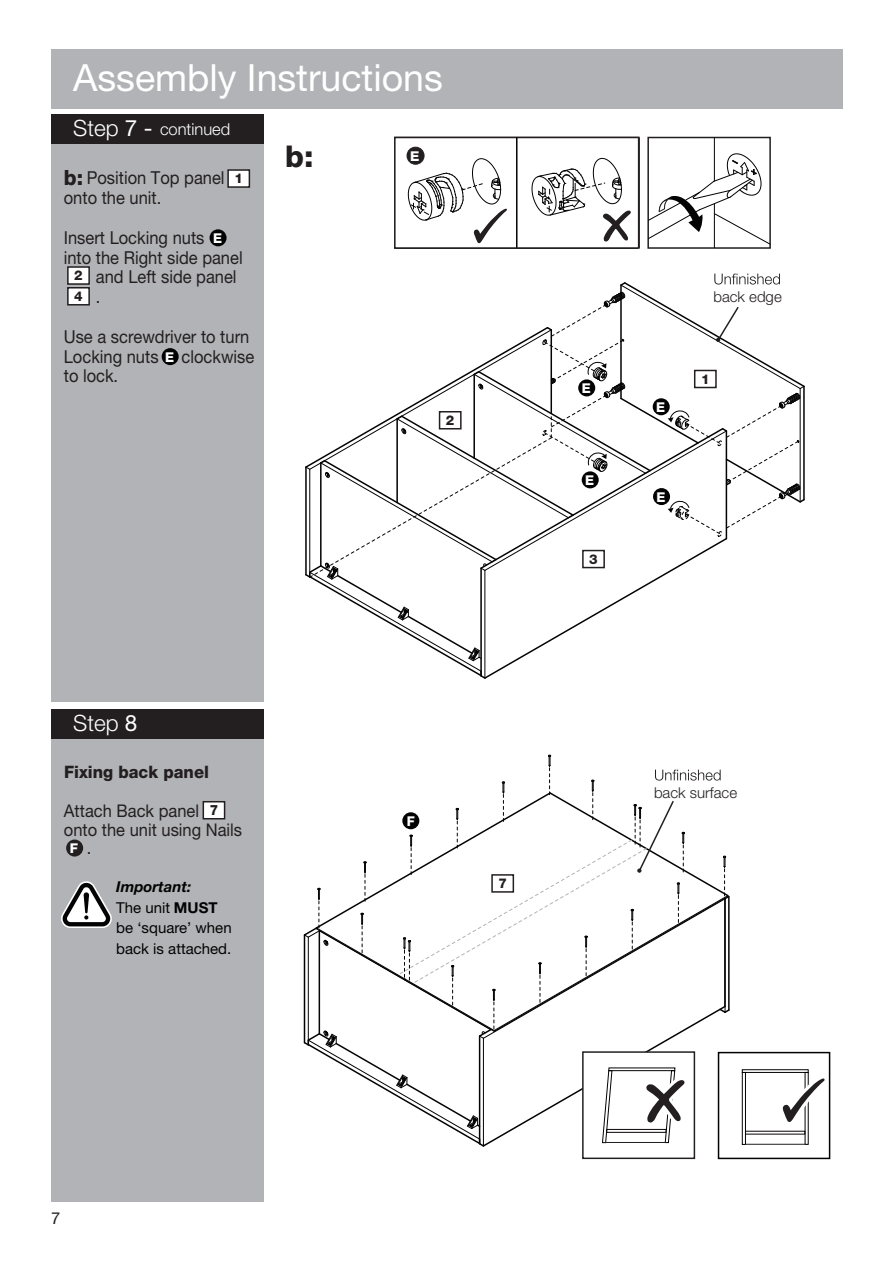
<style>
.page{position:relative;width:893px;height:1262px;background:#fff}
.page>*{position:absolute;margin:0;border:0;box-sizing:border-box;transform-origin:0 0}
.t1{font:37.5px "Helvetica Neue LT Std";color:#fff}
.t2{font:800 30px "Helvetica Neue LT Std";color:#231f20}
.t3{font:300 22.5px "Helvetica Neue LT Std";color:#fff}
.t4{font:800 21px "Helvetica Neue LT Std";color:#231f20}
.t5{font:17.85px/19.8px "Helvetica Neue LT Std";color:#231f20;scale:.92 1}
.t6{font:17.55px "Helvetica Neue LT Std";color:#231f20;scale:.94 1}
.t7{font:800 17.1px "Helvetica Neue LT Std";color:#231f20;scale:.96 1}
.t8{font:300 16.5px "Helvetica Neue LT Std";color:#fff}
.t9{font:16.5px "Helvetica Neue LT Std";color:#231f20}
.t10{font:15px/20.4px "Helvetica Neue LT Std";color:#030303}
.t11{font:300 15px "Helvetica Neue LT Std";color:#231f20}
.t12{font:800 14.25px "Helvetica Neue LT Std";color:#231f20;scale:.95 1}
.t13{font:800 13.5px "Helvetica Neue LT Std";color:#fff}
.t14{font:800 13.5px "Helvetica Neue LT Std";color:#231f20}
.s1{font-weight:400}
.s2{font-weight:700;font-style:italic}
.s3{font-weight:700}
</style>
<div class="page">
<div style="left:582px;top:1051px;width:113px;height:108px;background:#fff;border:2px solid #231f20"></div>
<div style="left:51px;top:137px;width:213px;height:1065px;background:#b2b3b7"></div>
<div style="left:51px;top:50px;width:791px;height:59px;background:#b2b3b7"></div>
<div style="left:51px;top:709px;width:213px;height:30px;background:#231f20"></div>
<div style="left:47px;top:702px;width:221px;height:7px;background:#fff"></div>
<div style="left:51px;top:115px;width:213px;height:29px;background:#231f20"></div>
<div style="left:227px;top:169px;width:23px;height:19px;background:#fff;border:2px solid #231f20"></div>
<div style="left:209px;top:229px;width:17px;height:17px;background:#030303;border-radius:50%"></div>
<div style="left:67px;top:266px;width:23px;height:19px;background:#fff;border:2px solid #231f20"></div>
<div style="left:162px;top:348px;width:17px;height:17px;background:#030303;border-radius:50%"></div>
<div style="left:67px;top:287px;width:23px;height:18px;background:#fff;border:2px solid #231f20"></div>
<div style="left:717px;top:1051px;width:113px;height:108px;border:2px solid #030303"></div>
<div style="left:742px;top:1072px;width:3px;height:72px;border:1px solid #030303"></div>
<div style="left:741px;top:1069px;width:67px;height:3px;border:1px solid #030303"></div>
<hr style="left:745px;top:1143px;width:59px;height:1px;background:#231f20">
<svg style="left:303px;top:754px;width:428px;height:394px"></svg>
<svg style="left:782px;top:1075px;width:46px;height:50px"></svg>
<div style="left:402px;top:812px;width:17px;height:17px;background:#030303;border-radius:50%"></div>
<div style="left:491px;top:874px;width:23px;height:18px;background:#fff;border:2px solid #231f20"></div>
<div style="left:66px;top:839px;width:17px;height:17px;background:#231f20;border-radius:50%"></div>
<div style="left:202px;top:801px;width:23px;height:18px;background:#fff;border:2px solid #231f20"></div>
<svg style="left:61px;top:881px;width:51px;height:47px"></svg>
<div style="left:394px;top:137px;width:245px;height:112px;background:#fff;border:2px solid #231f20"></div>
<hr style="left:638px;top:137px;width:1px;height:111px;background:#231f20">
<div style="left:647px;top:137px;width:123px;height:112px;background:#fff;border:2px solid #231f20"></div>
<div style="left:407px;top:147px;width:17px;height:17px;background:#231f20;border-radius:50%"></div>
<div style="left:406px;top:147px;width:18px;height:18px;border:1px solid #231f20;border-radius:50%"></div>
<hr style="left:516px;top:137px;width:1px;height:111px;background:#030303">
<hr style="left:714px;top:137px;width:1px;height:44px;background:#030303">
<hr style="left:714px;top:204px;width:1px;height:44px;background:#030303">
<svg style="left:647px;top:153px;width:124px;height:92px"></svg>
<svg style="left:407px;top:158px;width:100px;height:86px"></svg>
<svg style="left:531px;top:158px;width:100px;height:84px"></svg>
<svg style="left:305px;top:274px;width:500px;height:405px"></svg>
<h1 class="t1" style="left:73px;top:56px;width:371px">Assembly Instructions</h1>
<p class="t3" style="left:73px;top:115px;width:81px">Step <span class="s1">7 -</span></p>
<p class="t8" style="left:160px;top:119px;width:72px">continued</p>
<p class="t4" style="left:64px;top:165px;width:21px">b:</p>
<p class="t5" style="left:64px;top:168px;width:176px;text-indent:23px">Position Top panel onto the unit.</p>
<p class="t5" style="left:64px;top:227px;width:154px">Insert Locking nuts</p>
<p class="t5" style="left:64px;top:247px;width:196px">into the Right side panel</p>
<p class="t5" style="left:96px;top:267px;width:154px">and Left side panel</p>
<p class="t5" style="left:96px;top:287px;width:6px">.</p>
<p class="t5" style="left:64px;top:326px;width:203px">Use a screwdriver to turn<br>Locking nuts</p>
<p class="t14" style="left:234px;top:171px;width:10px">1</p>
<p class="t13" style="left:213px;top:230px;width:11px">E</p>
<p class="t14" style="left:74px;top:268px;width:10px">2</p>
<p class="t14" style="left:74px;top:288px;width:10px">4</p>
<p class="t5" style="left:181px;top:346px;width:81px">clockwise</p>
<p class="t13" style="left:165px;top:349px;width:11px">E</p>
<p class="t5" style="left:64px;top:366px;width:61px">to lock.</p>
<h2 class="t2" style="left:285px;top:139px;width:30px">b:</h2>
<p class="t13" style="left:410px;top:148px;width:11px">E</p>
<p class="t14" style="left:446px;top:412px;width:10px">2</p>
<p class="t3" style="left:73px;top:709px;width:66px">Step <span class="s1">8</span></p>
<p class="t7" style="left:64px;top:761px;width:152px">Fixing back panel</p>
<p class="t6" style="left:64px;top:800px;width:145px">Attach Back panel</p>
<p class="t6" style="left:64px;top:819px;width:191px">onto the unit using Nails</p>
<p class="t6" style="left:87px;top:837px;width:6px">.</p>
<p class="t12" style="left:210px;top:801px;width:10px">7</p>
<p class="t13" style="left:70px;top:840px;width:10px">F</p>
<p class="t10" style="left:116px;top:876px;width:117px"><span class="s2">Important:<br></span>The unit <span class="s3">MUST </span>be ‘square’ when back is attached.</p>
<p class="t13" style="left:407px;top:813px;width:10px">F</p>
<p class="t14" style="left:498px;top:875px;width:10px">7</p>
<p class="t13" style="left:581px;top:380px;width:11px">E</p>
<p class="t13" style="left:585px;top:472px;width:11px">E</p>
<p class="t14" style="left:589px;top:551px;width:10px">3</p>
<p class="t13" style="left:656px;top:399px;width:11px">E</p>
<p class="t13" style="left:656px;top:489px;width:11px">E</p>
<p class="t11" style="left:713px;top:288px;width:70px">back edge</p>
<p class="t14" style="left:701px;top:371px;width:10px">1</p>
<p class="t11" style="left:654px;top:784px;width:85px">back surface</p>
<p class="t9" style="left:51px;top:1208px;width:11px">7</p>
</div>
